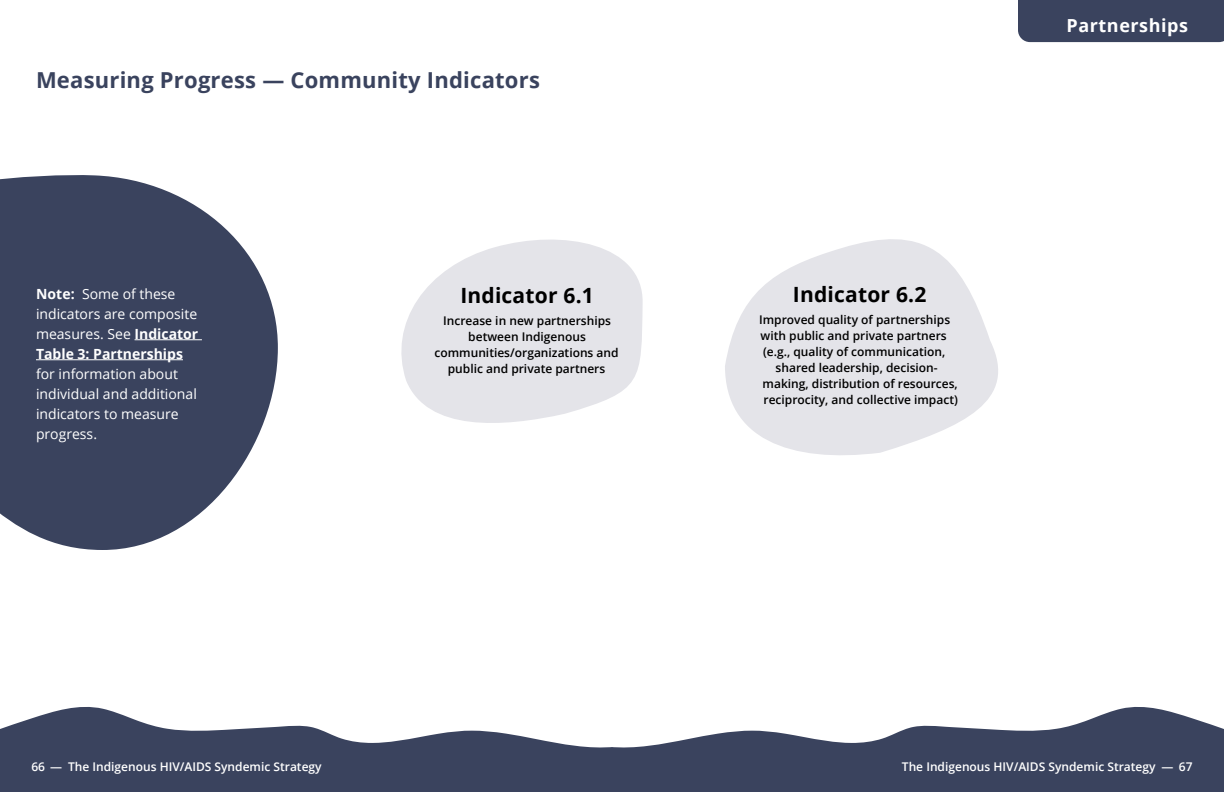
<style>
.page{position:relative;width:1224px;height:792px;background:#fff}
.page>*{position:absolute;margin:0;border:0;box-sizing:border-box;transform-origin:0 0}
.t1{font:700 22px "Open Sans";letter-spacing:.01em;color:#3a435e}
.t2{font:700 21px "Open Sans";letter-spacing:.01em;color:#000}
.t3{font:700 18px "Open Sans";letter-spacing:.03em;color:#fff}
.t4{font:14px/20px "Open Sans";color:#fff}
.t5{font:600 12px/16px "Open Sans";color:#000;text-align:center}
.t6{font:600 12px "Open Sans";color:#fff}
.s1{font-weight:700}
</style>
<div class="page">
<svg style="left:612px;top:707px;width:612px;height:85px;fill:#3a435e"></svg>
<svg style="left:0;top:707px;width:612px;height:85px;fill:#3a435e"></svg>
<div style="left:1018px;top:0;width:206px;height:42px;background:#3a435e"></div>
<svg style="left:401px;top:239px;width:242px;height:184px"></svg>
<svg style="left:725px;top:239px;width:273px;height:216px"></svg>
<svg style="left:0;top:175px;width:278px;height:375px;fill:#3a435e"></svg>
<hr style="left:135px;top:339px;width:67px;height:1px;background:#fff">
<hr style="left:36px;top:359px;width:147px;height:1px;background:#fff">
<h1 class="t1" style="left:36px;top:64px;width:505px">Measuring Progress — Community Indicators</h1>
<p class="t4" style="left:36px;top:283px;width:164px"><span class="s1">Note:</span> Some of these indicators are composite measures. See <span class="s1">Indicator<br>Table 3: Partnerships</span></p>
<p class="t4" style="left:36px;top:363px;width:162px">for information about individual and additional indicators to measure progress.</p>
<h2 class="t2" style="left:460px;top:280px;width:135px">Indicator 6.1</h2>
<p class="t5" style="left:435px;top:312px;width:186px">Increase in new partnerships between Indigenous communities/organizations and public and private partners</p>
<h2 class="t2" style="left:793px;top:280px;width:135px">Indicator 6.2</h2>
<p class="t5" style="left:759px;top:311px;width:193px">Improved quality of partnerships</p>
<p class="t5" style="left:761px;top:327px;width:188px">with public and private partners</p>
<p class="t5" style="left:763px;top:343px;width:184px">(e.g., quality of communication,</p>
<p class="t5" style="left:776px;top:359px;width:164px">shared leadership, decision-</p>
<p class="t5" style="left:763px;top:375px;width:197px">making, distribution of resources,</p>
<p class="t5" style="left:764px;top:391px;width:196px">reciprocity, and collective impact)</p>
<h3 class="t3" style="left:1067px;top:13px;width:123px">Partnerships</h3>
<p class="t6" style="left:31px;top:759px;width:292px">66 — The Indigenous HIV/AIDS Syndemic Strategy</p>
<p class="t6" style="left:902px;top:759px;width:292px">The Indigenous HIV/AIDS Syndemic Strategy — 67</p>
</div>
